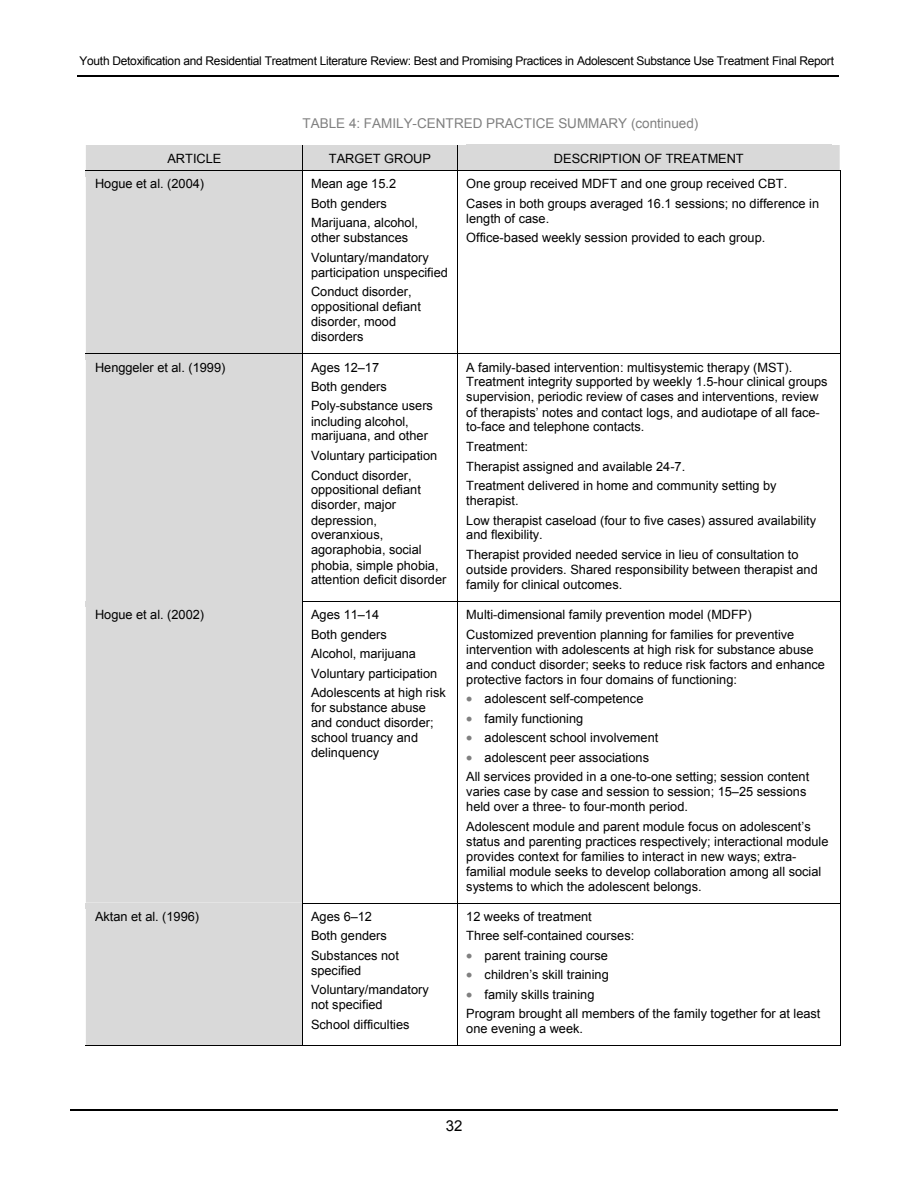
<style>
.page{position:relative;width:918px;height:1188px;background:#fff}
.page>*{position:absolute;margin:0;border:0;box-sizing:border-box;transform-origin:0 0}
.t1{font:15px "Arial";color:#000}
.t2{font:13.5px "Arial";color:#808080}
.t3{font:12.75px/19.5px "Arial";color:#000}
.t4{font:12px "Arial";letter-spacing:-.025em;color:#000}
.s1{color:#808080}
</style>
<div class="page">
<hr style="left:77px;top:75px;width:762px;height:1px;background:#000">
<hr style="left:71px;top:1109px;width:767px;height:2px;background:#000">
<div style="left:86px;top:360px;width:216px;height:241px;background:#d9d9d9"></div>
<svg style="left:86px;top:145px;width:755px;height:215px"></svg>
<hr style="left:302px;top:360px;width:1px;height:241px;background:#000">
<hr style="left:457px;top:360px;width:1px;height:241px;background:#000">
<hr style="left:840px;top:360px;width:1px;height:241px;background:#000">
<div style="left:86px;top:607px;width:216px;height:296px;background:#d9d9d9"></div>
<hr style="left:86px;top:601px;width:216px;height:1px;background:#000">
<div style="left:86px;top:602px;width:216px;height:5px;background:#d9d9d9"></div>
<hr style="left:303px;top:601px;width:154px;height:1px;background:#000">
<hr style="left:458px;top:601px;width:382px;height:1px;background:#000">
<hr style="left:302px;top:607px;width:1px;height:296px;background:#000">
<hr style="left:457px;top:607px;width:1px;height:296px;background:#000">
<hr style="left:840px;top:607px;width:1px;height:296px;background:#000">
<div style="left:86px;top:903px;width:217px;height:142px;background:#d9d9d9"></div>
<hr style="left:303px;top:903px;width:154px;height:1px;background:#000">
<hr style="left:458px;top:903px;width:382px;height:1px;background:#000">
<hr style="left:86px;top:1045px;width:216px;height:1px;background:#000">
<hr style="left:302px;top:909px;width:1px;height:137px;background:#000">
<hr style="left:303px;top:1045px;width:154px;height:1px;background:#000">
<hr style="left:457px;top:909px;width:1px;height:137px;background:#000">
<hr style="left:458px;top:1045px;width:382px;height:1px;background:#000">
<hr style="left:840px;top:909px;width:1px;height:137px;background:#000">
<p class="t4" style="left:80px;top:54px;width:756px">Youth Detoxification and Residential Treatment Literature Review: Best and Promising Practices in Adolescent Substance Use Treatment Final Report</p>
<p class="t2" style="left:302px;top:116px;width:398px">TABLE 4: FAMILY-CENTRED PRACTICE SUMMARY (continued)</p>
<p class="t3" style="left:167px;top:149px;width:55px">ARTICLE</p>
<p class="t3" style="left:329px;top:149px;width:104px">TARGET GROUP</p>
<p class="t3" style="left:554px;top:149px;width:191px">DESCRIPTION OF TREATMENT</p>
<p class="t3" style="left:95px;top:174px;width:111px">Hogue et al. (2004)</p>
<p class="t3" style="left:311px;top:174px;width:109px">Mean age 15.2<br>Both genders<br>Marijuana, alcohol,</p>
<p class="t3" style="left:311px;top:228px;width:119px">other substances<br>Voluntary/mandatory</p>
<p class="t3" style="left:311px;top:263px;width:138px">participation unspecified<br>Conduct disorder,</p>
<p class="t3" style="left:311px;top:299px;width:111px;line-height:15px">oppositional defiant disorder, mood disorders</p>
<p class="t3" style="left:466px;top:174px;width:354px">One group received MDFT and one group received CBT.<br>Cases in both groups averaged 16.1 sessions; no difference in</p>
<p class="t3" style="left:466px;top:209px;width:301px">length of case.<br>Office-based weekly session provided to each group.</p>
<p class="t3" style="left:95px;top:357px;width:132px">Henggeler et al. (1999)</p>
<p class="t3" style="left:311px;top:357px;width:123px">Ages 12–17<br>Both genders<br>Poly-substance users</p>
<p class="t3" style="left:311px;top:414px;width:118px;line-height:15px">including alcohol, marijuana, and other</p>
<p class="t3" style="left:311px;top:446px;width:128px">Voluntary participation<br>Conduct disorder,</p>
<p class="t3" style="left:311px;top:483px;width:137px;line-height:15px">oppositional defiant disorder, major depression, overanxious, agoraphobia, social phobia, simple phobia, attention deficit disorder</p>
<p class="t3" style="left:95px;top:605px;width:111px">Hogue et al. (2002)</p>
<p class="t3" style="left:311px;top:605px;width:136px">Ages 11–14<br>Both genders<br>Alcohol, marijuana<br>Voluntary participation<br>Adolescents at high risk</p>
<p class="t3" style="left:311px;top:700px;width:124px;line-height:15px">for substance abuse and conduct disorder; school truancy and delinquency</p>
<p class="t3" style="left:95px;top:907px;width:106px">Aktan et al. (1996)</p>
<p class="t3" style="left:311px;top:907px;width:89px">Ages 6–12<br>Both genders<br>Substances not</p>
<p class="t3" style="left:311px;top:961px;width:119px">specified<br>Voluntary/mandatory</p>
<p class="t3" style="left:311px;top:995px;width:100px">not specified<br>School difficulties</p>
<p class="t3" style="left:466px;top:360px;width:363px;line-height:15px">A family-based intervention: multisystemic therapy (MST).<br>Treatment integrity supported by weekly 1.5-hour clinical groups supervision, periodic review of cases and interventions, review of therapists’ notes and contact logs, and audiotape of all face&shy;to-face and telephone contacts.</p>
<p class="t3" style="left:466px;top:437px;width:312px">Treatment:<br>Therapist assigned and available 24-7.<br>Treatment delivered in home and community setting by</p>
<p class="t3" style="left:466px;top:491px;width:351px">therapist.<br>Low therapist caseload (four to five cases) assured availability</p>
<p class="t3" style="left:466px;top:525px;width:334px">and flexibility.<br>Therapist provided needed service in lieu of consultation to</p>
<p class="t3" style="left:466px;top:562px;width:353px;line-height:15px">outside providers. Shared responsibility between therapist and family for clinical outcomes.</p>
<p class="t3" style="left:466px;top:605px;width:330px">Multi-dimensional family prevention model (MDFP)<br>Customized prevention planning for families for preventive</p>
<p class="t3" style="left:466px;top:642px;width:360px;line-height:15px">intervention with adolescents at high risk for substance abuse and conduct disorder; seeks to reduce risk factors and enhance protective factors in four domains of functioning:</p>
<p class="t3" style="left:466px;top:689px;width:179px"><span class="s1">•</span> adolescent self-competence</p>
<p class="t3" style="left:466px;top:708px;width:118px"><span class="s1">•</span> family functioning</p>
<p class="t3" style="left:466px;top:728px;width:194px"><span class="s1">•</span> adolescent school involvement</p>
<p class="t3" style="left:466px;top:747px;width:344px"><span class="s1">•</span> adolescent peer associations<br>All services provided in a one-to-one setting; session content</p>
<p class="t3" style="left:466px;top:784px;width:342px;line-height:15px">varies case by case and session to session; 15–25 sessions held over a three- to four-month period.</p>
<p class="t3" style="left:466px;top:819px;width:364px;line-height:15px">Adolescent module and parent module focus on adolescent’s status and parenting practices respectively; interactional module provides context for families to interact in new ways; extra&shy;familial module seeks to develop collaboration among all social systems to which the adolescent belongs.</p>
<p class="t3" style="left:466px;top:907px;width:170px">12 weeks of treatment<br>Three self-contained courses:</p>
<p class="t3" style="left:466px;top:946px;width:143px"><span class="s1">•</span> parent training course</p>
<p class="t3" style="left:466px;top:965px;width:144px"><span class="s1">•</span> children’s skill training</p>
<p class="t3" style="left:466px;top:985px;width:356px"><span class="s1">•</span> family skills training<br>Program brought all members of the family together for at least</p>
<p class="t3" style="left:466px;top:1019px;width:118px">one evening a week.</p>
<p class="t1" style="left:446px;top:1117px;width:18px">32</p>
</div>
